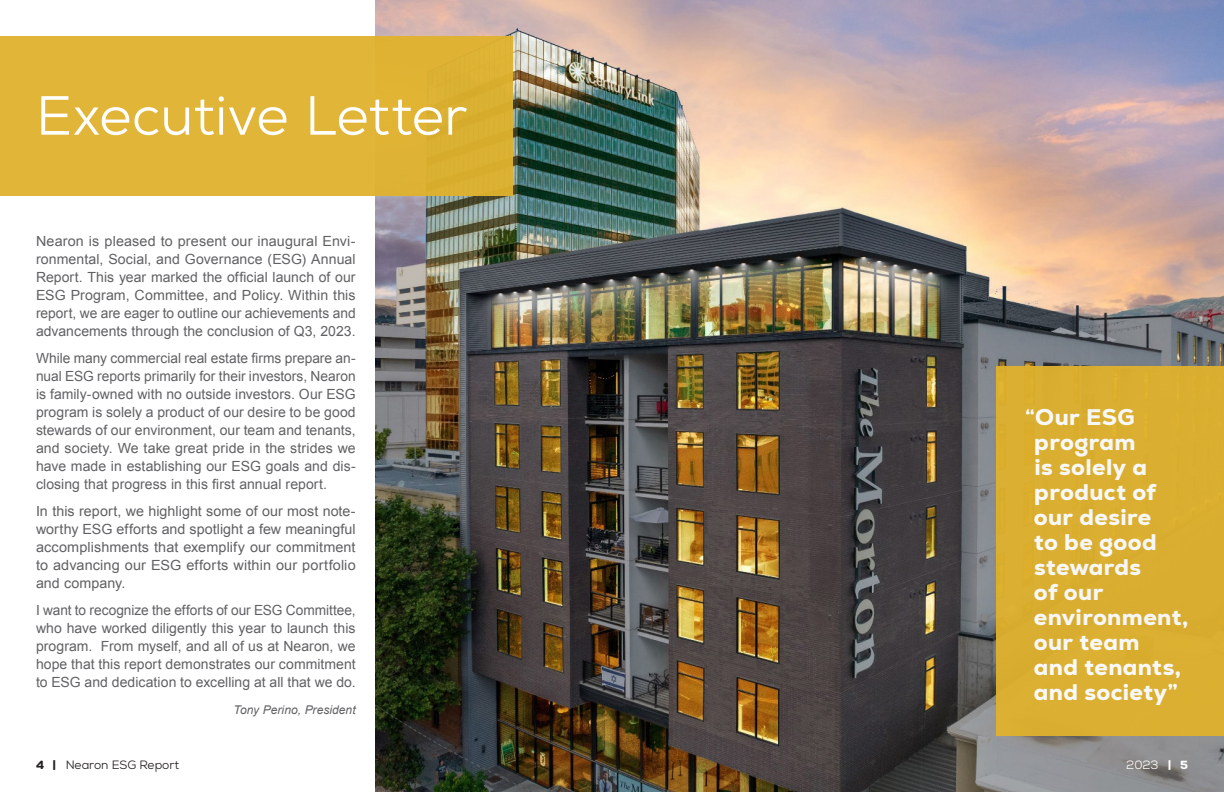
<style>
.page{position:relative;width:1224px;height:792px;background:#fff}
.page>*{position:absolute;margin:0;border:0;box-sizing:border-box;transform-origin:0 0}
.t1{font:55px "Nexa";letter-spacing:-.005em;color:#fff}
.t2{font:800 23px/25px "Nexa";letter-spacing:.015em;color:#fff}
.Body_Copy{font:14px/18px "Arial";letter-spacing:.005em;color:#616164;text-align:justify}
.Body_Copy-2{font:italic 12px "Arial";letter-spacing:.005em;color:#616164}
.t3{font:12px "Nexa";color:#231f20}
.t4{font:12px "Nexa";color:#fff}
.s1{font-weight:800}
</style>
<div class="page">
<img style="left:375px;top:0;width:849px;height:792px">
<div style="left:0;top:36px;width:512px;height:160px;background:#e1b537"></div>
<div style="left:997px;top:366px;width:227px;height:370px;background:#e0b22d"></div>
<p class="t1" style="left:36px;top:81px;width:433px">Executive Letter</p>
<p class="Body_Copy" style="left:36px;top:232px;width:321px">Nearon is pleased to present our inaugural Envi&shy;ronmental, Social, and Governance (ESG) Annual Report. This year marked the official launch of our ESG Program, Committee, and Policy. Within this report, we are eager to outline our achievements and advancements through the conclusion of Q3, 2023.</p>
<p class="Body_Copy" style="left:36px;top:349px;width:321px">While many commercial real estate firms prepare an&shy;nual ESG reports primarily for their investors, Nearon is family-owned with no outside investors. Our ESG program is solely a product of our desire to be good stewards of our environment, our team and tenants, and society. We take great pride in the strides we have made in establishing our ESG goals and dis&shy;closing that progress in this first annual report.</p>
<p class="Body_Copy" style="left:36px;top:502px;width:321px">In this report, we highlight some of our most note&shy;worthy ESG efforts and spotlight a few meaningful accomplishments that exemplify our commitment to advancing our ESG efforts within our portfolio and company.</p>
<p class="Body_Copy" style="left:36px;top:601px;width:321px">I want to recognize the efforts of our ESG Committee, who have worked diligently this year to launch this program. From myself, and all of us at Nearon, we hope that this report demonstrates our commitment to ESG and dedication to excelling at all that we do.</p>
<p class="Body_Copy-2" style="left:234px;top:702px;width:124px">Tony Perino, President</p>
<h2 class="t2" style="left:1034px;top:404px;width:156px;text-indent:-9px">“Our ESG program<br>is solely a product of our desire<br>to be good stewards<br>of our environment, our team and tenants, and society”</h2>
<p class="t3" style="left:36px;top:757px;width:145px"><span class="s1">4 |</span> Nearon ESG Report</p>
<p class="t4" style="left:1126px;top:757px;width:63px">2023 <span class="s1">| 5</span></p>
</div>
